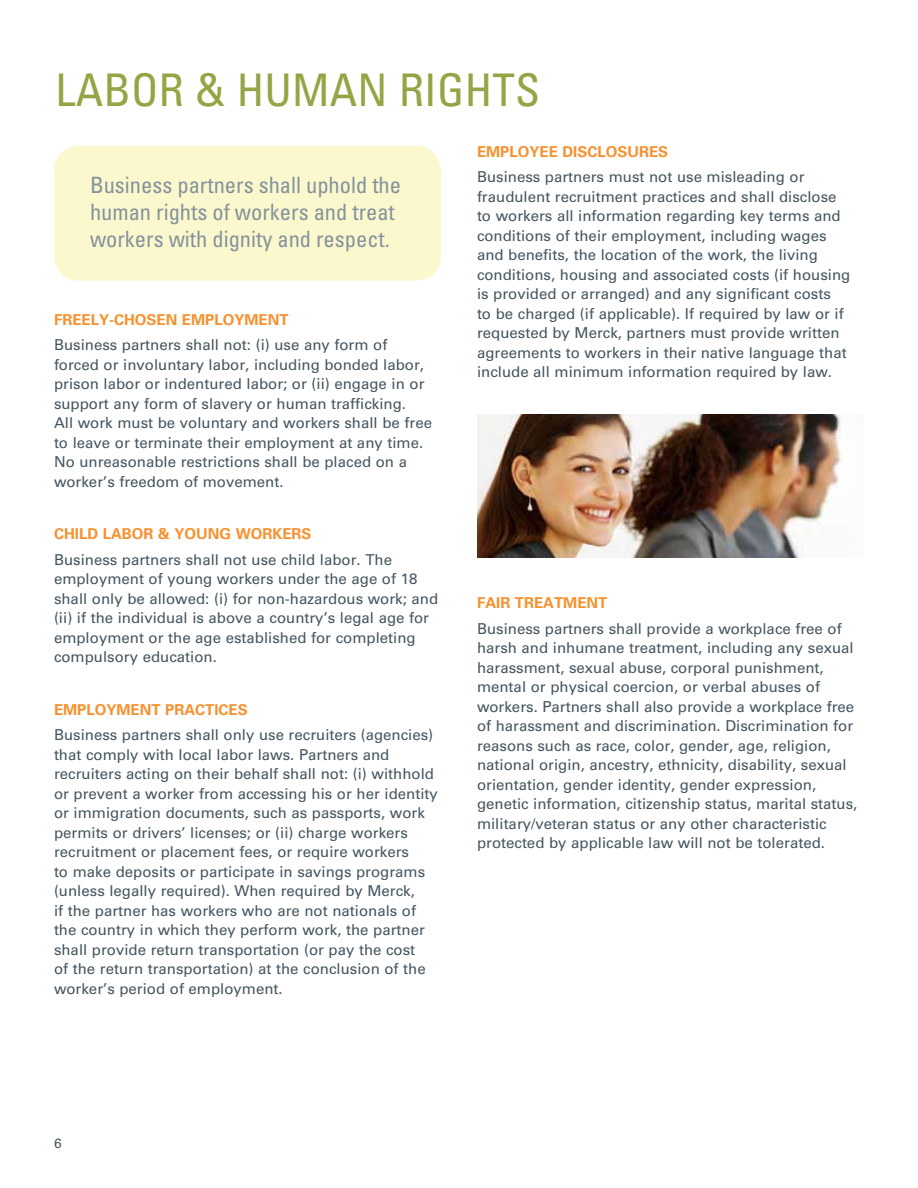
<style>
.page{position:relative;width:918px;height:1188px;background:#fff}
.page>*{position:absolute;margin:0;border:0;box-sizing:border-box;transform-origin:0 0}
.t1{font:condensed 45px "Univers LT Std";letter-spacing:.005em;color:#94a545}
.t2{font:condensed 22.5px/27px "Univers LT Std";color:#84929d}
.t3{font:15px/19.5px "Univers LT Std";color:#455560}
.t4{font:700 15px "Univers LT Std";color:#f7912f}
.t5{font:13.5px "Univers LT Std";color:#455560}
</style>
<div class="page">
<div style="left:54px;top:146px;width:387px;height:135px;background:#fcf8cd;border-radius:26px"></div>
<img style="left:477px;top:415px;width:365px;height:142px">
<h1 class="t1" style="left:56px;top:62px;width:486px">LABOR &amp; HUMAN RIGHTS</h1>
<h2 class="t2" style="left:90px;top:171px;width:313px">Business partners shall uphold the human rights of workers and treat workers with dignity and respect.</h2>
<p class="t4" style="left:54px;top:311px;width:236px">FREELY-CHOSEN EMPLOYMENT</p>
<p class="t3" style="left:54px;top:335px;width:380px">Business partners shall not: (i) use any form of forced or involuntary labor, including bonded labor, prison labor or indentured labor; or (ii) engage in or support any form of slavery or human trafficking.<br>All work must be voluntary and workers shall be free to leave or terminate their employment at any time.<br>No unreasonable restrictions shall be placed on a worker’s freedom of movement.</p>
<p class="t4" style="left:54px;top:525px;width:259px">CHILD LABOR &amp; YOUNG WORKERS</p>
<p class="t3" style="left:54px;top:550px;width:386px">Business partners shall not use child labor. The employment of young workers under the age of 18 shall only be allowed: (i) for non‑hazardous work; and (ii) if the individual is above a country’s legal age for employment or the age established for completing compulsory education.</p>
<p class="t4" style="left:54px;top:700px;width:195px">EMPLOYMENT PRACTICES</p>
<p class="t3" style="left:54px;top:725px;width:385px">Business partners shall only use recruiters (agencies) that comply with local labor laws. Partners and recruiters acting on their behalf shall not: (i) withhold or prevent a worker from accessing his or her identity or immigration documents, such as passports, work permits or drivers’ licenses; or (ii) charge workers recruitment or placement fees, or require workers<br>to make deposits or participate in savings programs (unless legally required). When required by Merck,<br>if the partner has workers who are not nationals of the country in which they perform work, the partner shall provide return transportation (or pay the cost<br>of the return transportation) at the conclusion of the worker’s period of employment.</p>
<p class="t4" style="left:477px;top:143px;width:193px">EMPLOYEE DISCLOSURES</p>
<p class="t3" style="left:477px;top:167px;width:375px">Business partners must not use misleading or fraudulent recruitment practices and shall disclose to workers all information regarding key terms and conditions of their employment, including wages and benefits, the location of the work, the living conditions, housing and associated costs (if housing is provided or arranged) and any significant costs<br>to be charged (if applicable). If required by law or if requested by Merck, partners must provide written agreements to workers in their native language that include all minimum information required by law.</p>
<p class="t4" style="left:477px;top:594px;width:132px">FAIR TREATMENT</p>
<p class="t3" style="left:477px;top:619px;width:382px">Business partners shall provide a workplace free of harsh and inhumane treatment, including any sexual harassment, sexual abuse, corporal punishment, mental or physical coercion, or verbal abuses of workers. Partners shall also provide a workplace free of harassment and discrimination. Discrimination for reasons such as race, color, gender, age, religion, national origin, ancestry, ethnicity, disability, sexual orientation, gender identity, gender expression, genetic information, citizenship status, marital status, military/veteran status or any other characteristic protected by applicable law will not be tolerated.</p>
<p class="t5" style="left:54px;top:1135px;width:9px">6</p>
</div>
